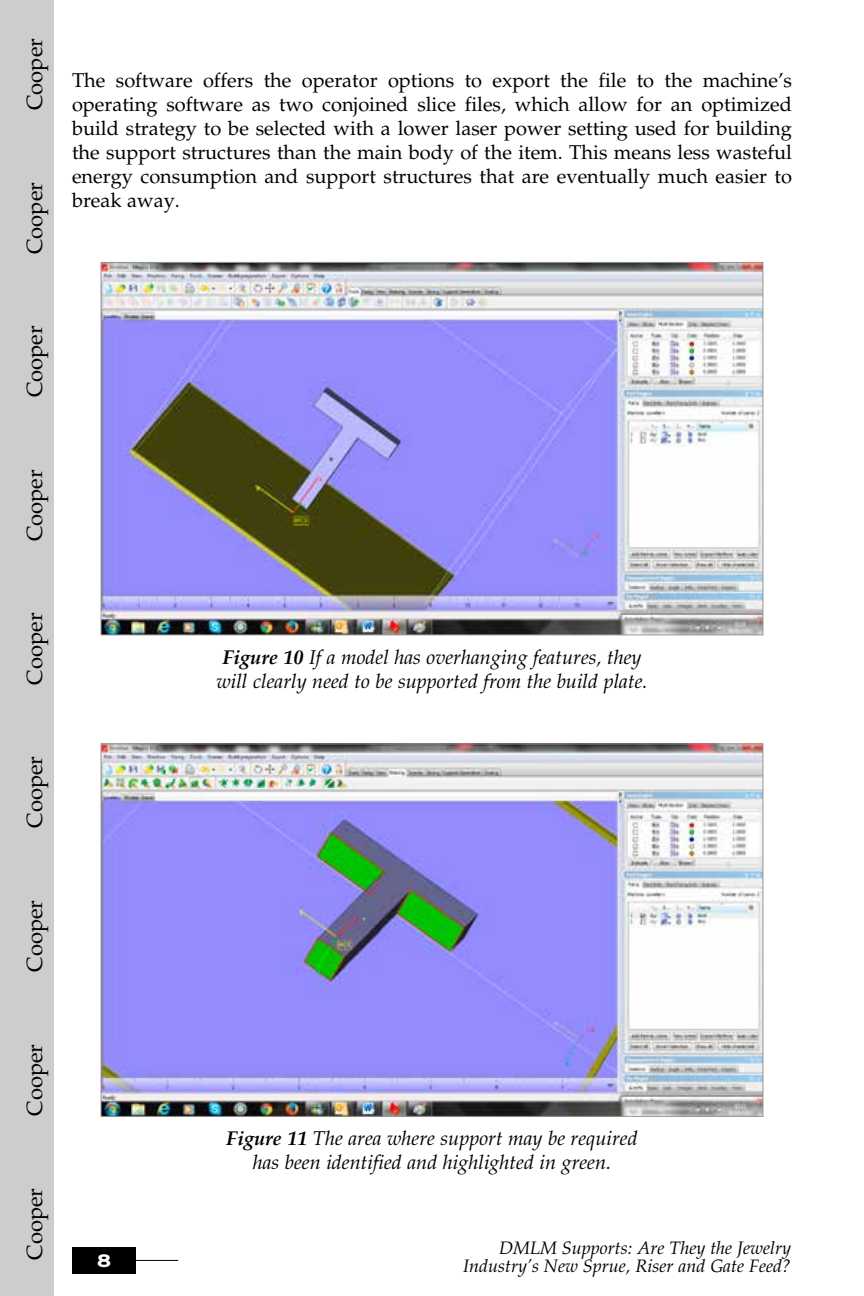
<style>
.page{position:relative;width:864px;height:1296px;background:#fff}
.page>*{position:absolute;margin:0;border:0;box-sizing:border-box;transform-origin:0 0}
.t1{font:24px "Copperplate Gothic Std 33 BC";color:#fff}
.t2{font:22px "Palatino LT Std";color:#000}
.t3{font:20px/24px "Palatino LT Std";color:#000;text-align:justify}
.t4{font:italic 20px/24px "Palatino LT Std";color:#000;text-align:center}
.t5{font:italic 18px/18px "Palatino LT Std";color:#000;text-align:right}
.s1{font-weight:700}
</style>
<div class="page">
<hr style="left:74px;top:1260px;width:104px;height:1px;background:#000">
<div style="left:73px;top:1247px;width:63px;height:27px;background:#000"></div>
<div style="left:0;top:720px;width:54px;height:144px;background:#cdcdcd"></div>
<div style="left:0;top:577px;width:54px;height:144px;background:#cdcdcd"></div>
<div style="left:0;top:433px;width:54px;height:144px;background:#cdcdcd"></div>
<div style="left:0;top:289px;width:54px;height:144px;background:#cdcdcd"></div>
<div style="left:0;top:146px;width:54px;height:144px;background:#cdcdcd"></div>
<div style="left:0;top:0;width:54px;height:148px;background:#cdcdcd"></div>
<div style="left:0;top:864px;width:54px;height:144px;background:#cdcdcd"></div>
<div style="left:0;top:1008px;width:54px;height:144px;background:#cdcdcd"></div>
<div style="left:0;top:1152px;width:54px;height:144px;background:#cdcdcd"></div>
<img style="left:103px;top:264px;width:658px;height:369px">
<img style="left:103px;top:745px;width:658px;height:370px">
<p class="t2" style="left:22px;top:110px;width:74px;rotate:-90deg">Cooper</p>
<p class="t2" style="left:22px;top:254px;width:74px;rotate:-90deg">Cooper</p>
<p class="t3" style="left:72px;top:68px;width:722px">The software offers the operator options to export the file to the machine’s operating software as two conjoined slice files, which allow for an optimized build strategy to be selected with a lower laser power setting used for building the support structures than the main body of the item. This means less wasteful energy consumption and support structures that are eventually much easier to break away.</p>
<p class="t2" style="left:22px;top:397px;width:74px;rotate:-90deg">Cooper</p>
<p class="t2" style="left:22px;top:541px;width:74px;rotate:-90deg">Cooper</p>
<p class="t2" style="left:22px;top:685px;width:74px;rotate:-90deg">Cooper</p>
<p class="t2" style="left:22px;top:828px;width:74px;rotate:-90deg">Cooper</p>
<p class="t2" style="left:22px;top:972px;width:74px;rotate:-90deg">Cooper</p>
<p class="t2" style="left:22px;top:1116px;width:74px;rotate:-90deg">Cooper</p>
<p class="t2" style="left:22px;top:1260px;width:74px;rotate:-90deg">Cooper</p>
<p class="t1" style="left:97px;top:1249px;width:16px">8</p>
<p class="t4" style="left:216px;top:646px;width:433px"><span class="s1">Figure 10</span> If a model has overhanging features, they will clearly need to be supported from the build plate.</p>
<p class="t4" style="left:226px;top:1127px;width:413px"><span class="s1">Figure 11</span> The area where support may be required has been identified and highlighted in green.</p>
<p class="t5" style="left:463px;top:1239px;width:330px">DMLM Supports: Are They the Jewelry<br>Industry’s New Sprue, Riser and Gate Feed?</p>
</div>
